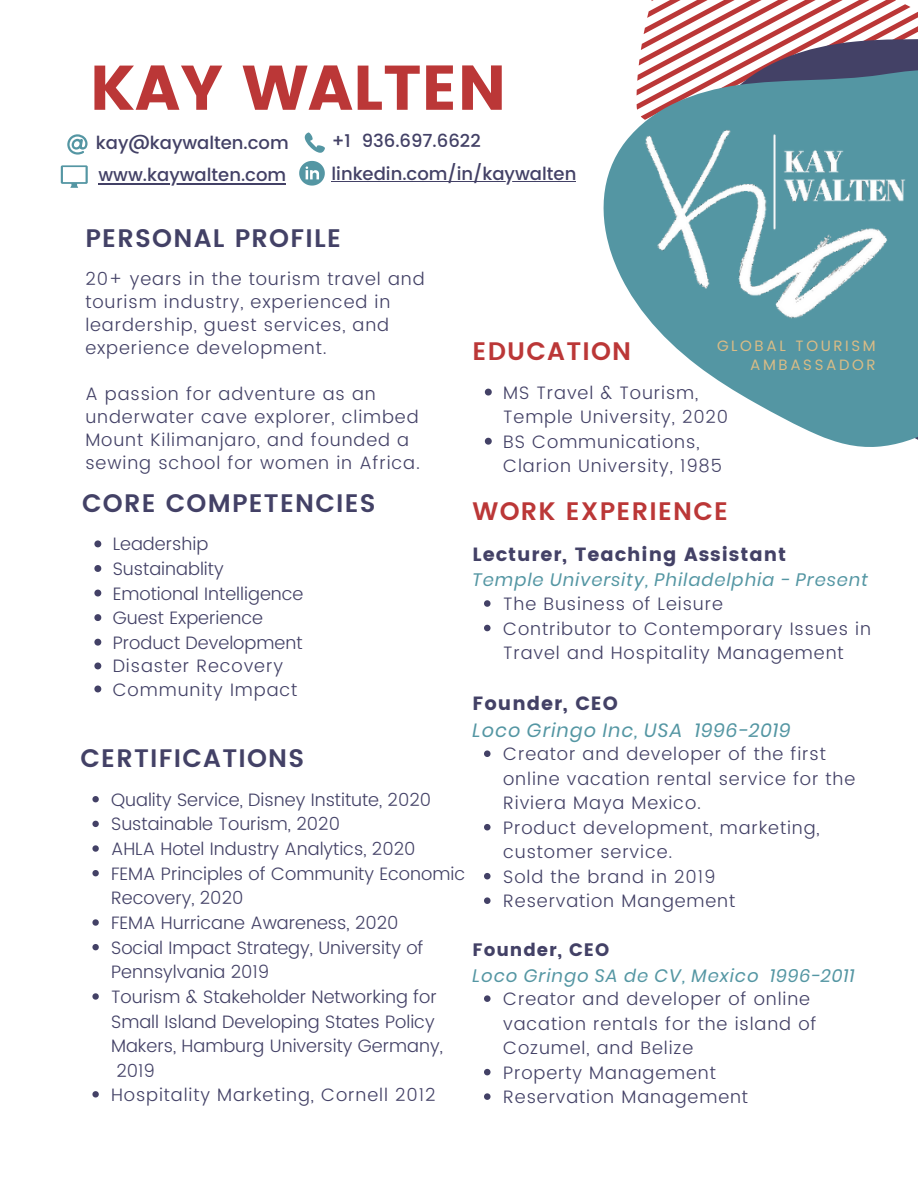
<style>
.page{position:relative;width:918px;height:1188px;background:#fff}
.page>*{position:absolute;margin:0;border:0;box-sizing:border-box;transform-origin:0 0}
.t1{font:63px "Poppins";color:#bb3737}
.t2{font:600 25.35px "Poppins";letter-spacing:.05em;color:#434166}
.t3{font:600 25.35px "Poppins";letter-spacing:.05em;color:#bb3737}
.t4{font:19.2px "Poppins";letter-spacing:.05em;color:#434166}
.t5{font:italic 19.2px "Poppins";letter-spacing:.05em;color:#5496a3}
.t6{font:300 18px/23px "Poppins";letter-spacing:.05em;color:#434166}
.t7{font:300 18px/24.6px "Poppins";color:#434166}
.t8{font:500 18px "Poppins";color:#434166}
.t9{font:italic 18px "Poppins";letter-spacing:.05em;color:#5496a3}
.t10{font:18px "Poppins";letter-spacing:.05em;color:#434166}
.t11{font:15px/19.2px "Poppins";letter-spacing:.175em;color:#dabc86;text-align:right}
</style>
<div class="page">
<svg style="left:603px;top:0;width:315px;height:447px;fill:#5496a3"></svg>
<img style="left:645px;top:129px;width:261px;height:191px">
<svg style="left:305px;top:133px;width:20px;height:20px"></svg>
<svg style="left:67px;top:134px;width:21px;height:21px"></svg>
<svg style="left:61px;top:165px;width:27px;height:23px"></svg>
<svg style="left:299px;top:161px;width:26px;height:25px"></svg>
<svg style="left:92px;top:796px;width:7px;height:6px"></svg>
<svg style="left:92px;top:821px;width:7px;height:6px"></svg>
<svg style="left:92px;top:845px;width:7px;height:7px"></svg>
<svg style="left:92px;top:870px;width:7px;height:6px"></svg>
<svg style="left:92px;top:919px;width:7px;height:7px"></svg>
<svg style="left:92px;top:944px;width:7px;height:6px"></svg>
<svg style="left:92px;top:993px;width:7px;height:7px"></svg>
<svg style="left:92px;top:1091px;width:7px;height:7px"></svg>
<svg style="left:94px;top:540px;width:7px;height:7px"></svg>
<svg style="left:94px;top:565px;width:7px;height:7px"></svg>
<svg style="left:94px;top:590px;width:7px;height:6px"></svg>
<svg style="left:94px;top:614px;width:7px;height:7px"></svg>
<svg style="left:94px;top:639px;width:7px;height:7px"></svg>
<svg style="left:94px;top:663px;width:7px;height:6px"></svg>
<svg style="left:94px;top:686px;width:7px;height:6px"></svg>
<svg style="left:485px;top:389px;width:7px;height:7px"></svg>
<svg style="left:485px;top:438px;width:7px;height:7px"></svg>
<hr style="left:98px;top:183px;width:188px;height:1px;background:#434166">
<hr style="left:332px;top:181px;width:244px;height:1px;background:#434166">
<svg style="left:484px;top:600px;width:7px;height:7px"></svg>
<svg style="left:484px;top:625px;width:7px;height:6px"></svg>
<svg style="left:484px;top:750px;width:7px;height:7px"></svg>
<svg style="left:484px;top:824px;width:7px;height:6px"></svg>
<svg style="left:484px;top:873px;width:7px;height:6px"></svg>
<svg style="left:484px;top:897px;width:7px;height:7px"></svg>
<svg style="left:484px;top:995px;width:7px;height:7px"></svg>
<svg style="left:484px;top:1069px;width:7px;height:6px"></svg>
<svg style="left:484px;top:1093px;width:7px;height:7px"></svg>
<p class="t1" style="left:90px;top:51px;width:418px">KAY WALTEN</p>
<p class="t8" style="left:96px;top:132px;width:194px">kay@kaywalten.com</p>
<p class="t8" style="left:332px;top:131px;width:150px">+1 936.697.6622</p>
<p class="t8" style="left:98px;top:164px;width:189px">www.kaywalten.com</p>
<p class="t8" style="left:332px;top:164px;width:246px">linkedin.com/in/kaywalten</p>
<p class="t2" style="left:85px;top:224px;width:257px">PERSONAL PROFILE</p>
<p class="t6" style="left:85px;top:268px;width:341px">20+ years in the tourism travel and tourism industry, experienced in leardership, guest services, and experience development.</p>
<p class="t6" style="left:85px;top:382px;width:336px">A passion for adventure as an underwater cave explorer, climbed<br>Mount Kilimanjaro, and founded a sewing school for women in Africa.</p>
<p class="t2" style="left:82px;top:489px;width:295px">CORE COMPETENCIES</p>
<p class="t7" style="left:113px;top:532px;width:97px">Leadership</p>
<p class="t7" style="left:113px;top:556px;width:112px">Sustainablity</p>
<p class="t7" style="left:113px;top:581px;width:192px">Emotional Intelligence</p>
<p class="t7" style="left:113px;top:606px;width:152px">Guest Experience</p>
<p class="t7" style="left:113px;top:630px;width:191px">Product Development</p>
<p class="t6" style="left:113px;top:655px;width:172px">Disaster Recovery</p>
<p class="t6" style="left:113px;top:678px;width:186px">Community Impact</p>
<p class="t2" style="left:81px;top:743px;width:225px">CERTIFICATIONS</p>
<p class="t7" style="left:111px;top:787px;width:322px">Quality Service, Disney Institute, 2020</p>
<p class="t7" style="left:111px;top:812px;width:231px">Sustainable Tourism, 2020</p>
<p class="t7" style="left:111px;top:836px;width:306px">AHLA Hotel Industry Analytics, 2020</p>
<p class="t7" style="left:111px;top:861px;width:356px">FEMA Principles of Community Economic<br>Recovery, 2020</p>
<p class="t7" style="left:111px;top:910px;width:289px">FEMA Hurricane Awareness, 2020</p>
<p class="t7" style="left:111px;top:935px;width:314px">Social Impact Strategy, University of<br>Pennsylvania 2019</p>
<p class="t7" style="left:111px;top:984px;width:333px">Tourism &amp; Stakeholder Networking for<br>Small Island Developing States Policy<br>Makers, Hamburg University Germany,<br>2019</p>
<p class="t6" style="left:111px;top:1083px;width:326px">Hospitality Marketing, Cornell 2012</p>
<p class="t11" style="left:717px;top:336px;width:160px">GLOBAL TOURISM<br>AMBASSADOR</p>
<p class="t3" style="left:473px;top:337px;width:160px">EDUCATION</p>
<p class="t6" style="left:503px;top:380px;width:227px;line-height:24.6px">MS Travel &amp; Tourism,<br>Temple University, 2020</p>
<p class="t6" style="left:503px;top:429px;width:221px;line-height:24.6px">BS Communications,<br>Clarion University, 1985</p>
<p class="t3" style="left:473px;top:497px;width:257px">WORK EXPERIENCE</p>
<p class="t4" style="left:473px;top:543px;width:315px">Lecturer, Teaching Assistant</p>
<p class="t9" style="left:473px;top:567px;width:397px">Temple University, Philadelphia - Present</p>
<p class="t6" style="left:503px;top:592px;width:221px">The Business of Leisure</p>
<p class="t6" style="left:503px;top:616px;width:369px;line-height:24.5px">Contributor to Contemporary Issues in<br>Travel and Hospitality Management</p>
<p class="t4" style="left:473px;top:692px;width:147px">Founder, CEO</p>
<p class="t5" style="left:473px;top:716px;width:320px">Loco Gringo Inc, USA 1996-2019</p>
<p class="t6" style="left:503px;top:742px;width:354px;line-height:24.5px">Creator and developer of the first online vacation rental service for the<br>Riviera Maya Mexico.</p>
<p class="t6" style="left:503px;top:815px;width:318px;line-height:24.5px">Product development, marketing, customer service.</p>
<p class="t6" style="left:503px;top:865px;width:214px">Sold the brand in 2019</p>
<p class="t6" style="left:503px;top:890px;width:234px">Reservation Mangement</p>
<p class="t10" style="left:473px;top:939px;width:138px">Founder, CEO</p>
<p class="t9" style="left:473px;top:963px;width:384px">Loco Gringo SA de CV, Mexico 1996-2011</p>
<p class="t6" style="left:503px;top:987px;width:315px;line-height:24.5px">Creator and developer of online vacation rentals for the island of<br>Cozumel, and Belize</p>
<p class="t6" style="left:503px;top:1061px;width:214px">Property Management</p>
<p class="t6" style="left:503px;top:1085px;width:246px">Reservation Management</p>
</div>
